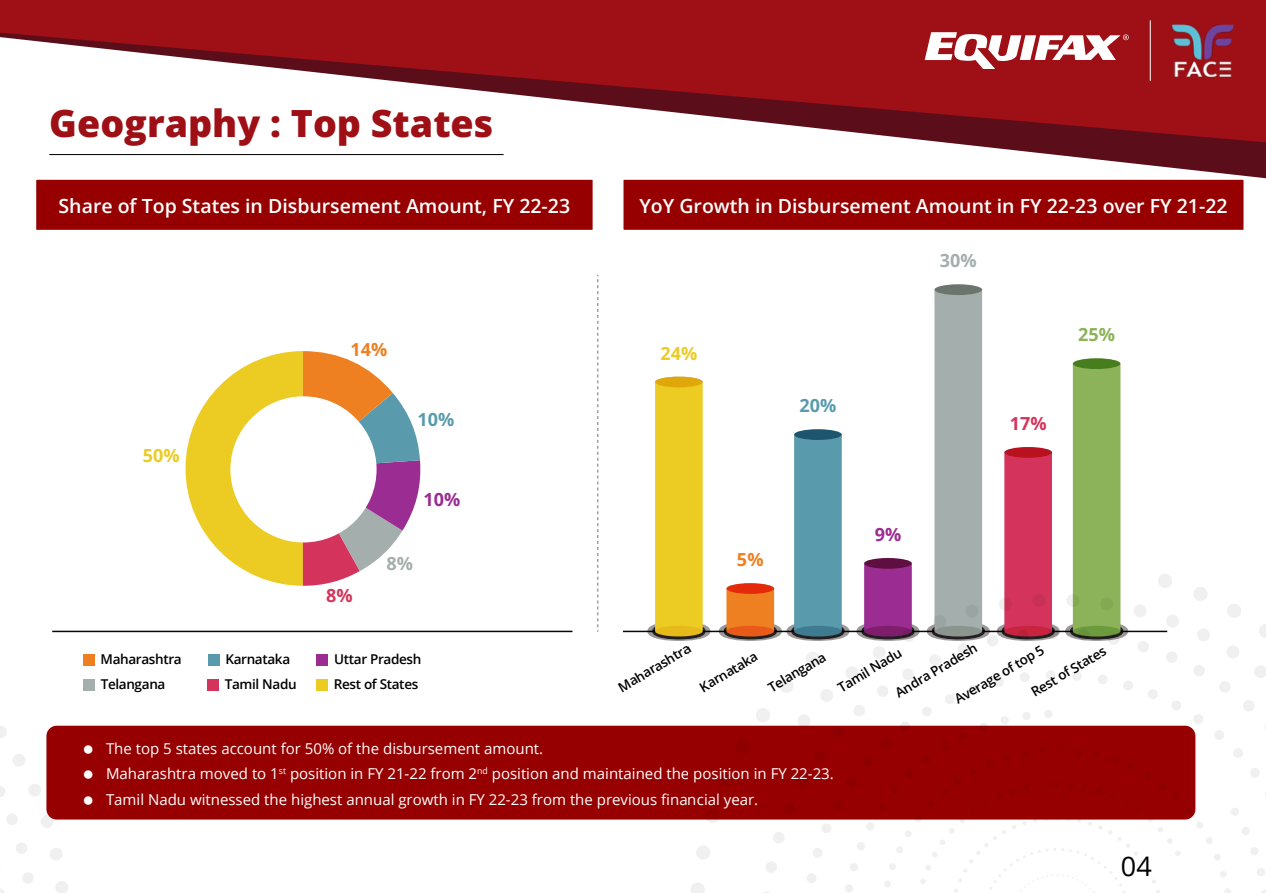
<style>
.page{position:relative;width:1266px;height:893px;background:#fff}
.page>*{position:absolute;margin:0;border:0;box-sizing:border-box;transform-origin:0 0}
.t1{font:800 37.5px "Open Sans";color:#9e0f16}
.t2{font:27px "Open Sans";color:#000}
.t3{font:600 19.5px "Open Sans";color:#fff}
.t4{font:700 18px "Open Sans";color:#eccb23}
.t5{font:700 18px "Open Sans";color:#599bad}
.t6{font:700 18px "Open Sans";color:#9b2c92}
.t7{font:700 18px "Open Sans";color:#a4aeac}
.t8{font:700 18px "Open Sans";color:#d4345b}
.t9{font:700 18px "Open Sans";color:#ee8021}
.t10{font:700 18px "Open Sans";color:#8cb359}
.t11{font:15px/25.5px "Open Sans";color:#fff}
.t12{font:600 13.5px "Open Sans";letter-spacing:-.025em;color:#000}
.t13{font:600 13.5px "Open Sans";letter-spacing:-.025em;color:#000}
</style>
<div class="page">
<div style="left:35px;top:178px;width:559px;height:53px;background:#970001;border:2px solid #fff"></div>
<div style="left:46px;top:725px;width:1150px;height:95px;background:#970001;border-radius:11px"></div>
<div style="left:45px;top:724px;width:1151px;height:97px;border:2px solid #fff;border-radius:11px"></div>
<svg style="left:185px;top:351px;width:236px;height:235px"></svg>
<div style="left:83px;top:654px;width:12px;height:12px;background:#ee8021"></div>
<div style="left:208px;top:654px;width:12px;height:12px;background:#599bad"></div>
<div style="left:316px;top:654px;width:12px;height:12px;background:#9b2c92"></div>
<div style="left:83px;top:679px;width:12px;height:12px;background:#a4aeac"></div>
<div style="left:207px;top:679px;width:12px;height:12px;background:#d4345b"></div>
<div style="left:316px;top:679px;width:12px;height:12px;background:#eccb23"></div>
<div style="left:230px;top:396px;width:146px;height:146px;background:#fff;border-radius:50%"></div>
<hr style="left:52px;top:631px;width:520px;height:1px;background:#080607">
<hr style="left:623px;top:631px;width:544px;height:1px;background:#080607">
<svg style="left:597px;top:275px;width:1px;height:357px"></svg>
<div style="left:794px;top:429px;width:47px;height:145px;background:#599bad"></div>
<div style="left:794px;top:429px;width:47px;height:11px;background:#1d556f;border-radius:50%"></div>
<svg style="left:864px;top:558px;width:47px;height:16px"></svg>
<div style="left:864px;top:558px;width:47px;height:11px;background:#5e0e3f;border-radius:50%"></div>
<div style="left:934px;top:284px;width:48px;height:290px;background:#a4aeac"></div>
<div style="left:934px;top:284px;width:48px;height:11px;background:#6c756d;border-radius:50%"></div>
<div style="left:1004px;top:447px;width:48px;height:127px;background:#d4345b"></div>
<div style="left:1004px;top:447px;width:48px;height:11px;background:#ba111e;border-radius:50%"></div>
<div style="left:1072px;top:358px;width:48px;height:216px;background:#8cb359"></div>
<div style="left:1072px;top:358px;width:48px;height:11px;background:#467d1d;border-radius:50%"></div>
<svg style="left:647px;top:621px;width:63px;height:20px"></svg>
<svg style="left:652px;top:623px;width:53px;height:16px"></svg>
<div style="left:655px;top:377px;width:47px;height:259px;background:#eccb23"></div>
<div style="left:655px;top:377px;width:47px;height:10px;background:#e0a70b;border-radius:50%"></div>
<div style="left:655px;top:626px;width:47px;height:10px;background:#e6ba18;border-radius:50%"></div>
<svg style="left:49px;top:142px;width:1217px;height:36px"></svg>
<svg style="left:0;top:0;width:1266px;height:142px;fill:#9e0f16"></svg>
<svg style="left:689px;top:574px;width:577px;height:319px"></svg>
<svg style="left:0;top:630px;width:70px;height:263px"></svg>
<svg style="left:924px;top:32px;width:204px;height:37px"></svg>
<hr style="left:1150px;top:20px;width:1px;height:61px;background:#fff">
<img style="left:1171px;top:25px;width:62px;height:51px">
<hr style="left:49px;top:154px;width:454px;height:1px;background:#000">
<div style="left:622px;top:178px;width:623px;height:53px;background:#970001;border:2px solid #fff"></div>
<h1 class="t1" style="left:49px;top:97px;width:445px">Geography : Top States</h1>
<h3 class="t3" style="left:59px;top:192px;width:513px">Share of Top States in Disbursement Amount, FY 22-23</h3>
<p class="t4" style="left:143px;top:443px;width:38px">50%</p>
<p class="t9" style="left:350px;top:337px;width:38px">14%</p>
<p class="t5" style="left:417px;top:407px;width:38px">10%</p>
<p class="t6" style="left:423px;top:487px;width:38px">10%</p>
<p class="t8" style="left:326px;top:583px;width:28px">8%</p>
<p class="t7" style="left:386px;top:551px;width:28px">8%</p>
<p class="t13" style="left:101px;top:650px;width:83px">Maharashtra</p>
<p class="t13" style="left:225px;top:650px;width:66px">Karnataka</p>
<p class="t13" style="left:334px;top:650px;width:89px">Uttar Pradesh</p>
<p class="t13" style="left:101px;top:675px;width:66px">Telangana</p>
<p class="t12" style="left:225px;top:675px;width:73px">Tamil Nadu</p>
<p class="t12" style="left:334px;top:675px;width:86px">Rest of States</p>
<h3 class="t3" style="left:639px;top:192px;width:590px">YoY Growth in Disbursement Amount in FY 22-23 over FY 21-22</h3>
<p class="t4" style="left:660px;top:341px;width:38px">24%</p>
<p class="t5" style="left:799px;top:393px;width:38px">20%</p>
<p class="t9" style="left:737px;top:547px;width:28px">5%</p>
<p class="t6" style="left:874px;top:522px;width:28px">9%</p>
<p class="t7" style="left:939px;top:248px;width:38px">30%</p>
<p class="t8" style="left:1009px;top:411px;width:38px">17%</p>
<p class="t10" style="left:1078px;top:322px;width:38px">25%</p>
<p class="t12" style="left:891px;top:686px;width:94px;rotate:-31deg">Andra Pradesh</p>
<p class="t12" style="left:951px;top:692px;width:103px;rotate:-31deg">Average of top 5</p>
<p class="t12" style="left:615px;top:681px;width:83px;rotate:-31deg">Maharashtra</p>
<p class="t12" style="left:696px;top:680px;width:66px;rotate:-31deg">Karnataka</p>
<p class="t12" style="left:764px;top:680px;width:66px;rotate:-31deg">Telangana</p>
<p class="t12" style="left:834px;top:681px;width:73px;rotate:-31deg">Tamil Nadu</p>
<p class="t12" style="left:1027px;top:685px;width:86px;rotate:-31deg">Rest of States</p>
<p class="t11" style="left:106px;top:735px;width:729px">The top 5 states account for 50% of the disbursement amount.<br>Maharashtra moved to 1<sup>st</sup> position in FY 21-22 from 2<sup>nd</sup> position and maintained the position in FY 22-23.<br>Tamil Nadu witnessed the highest annual growth in FY 22-23 from the previous financial year.</p>
<h2 class="t2" style="left:1121px;top:848px;width:32px">04</h2>
</div>
